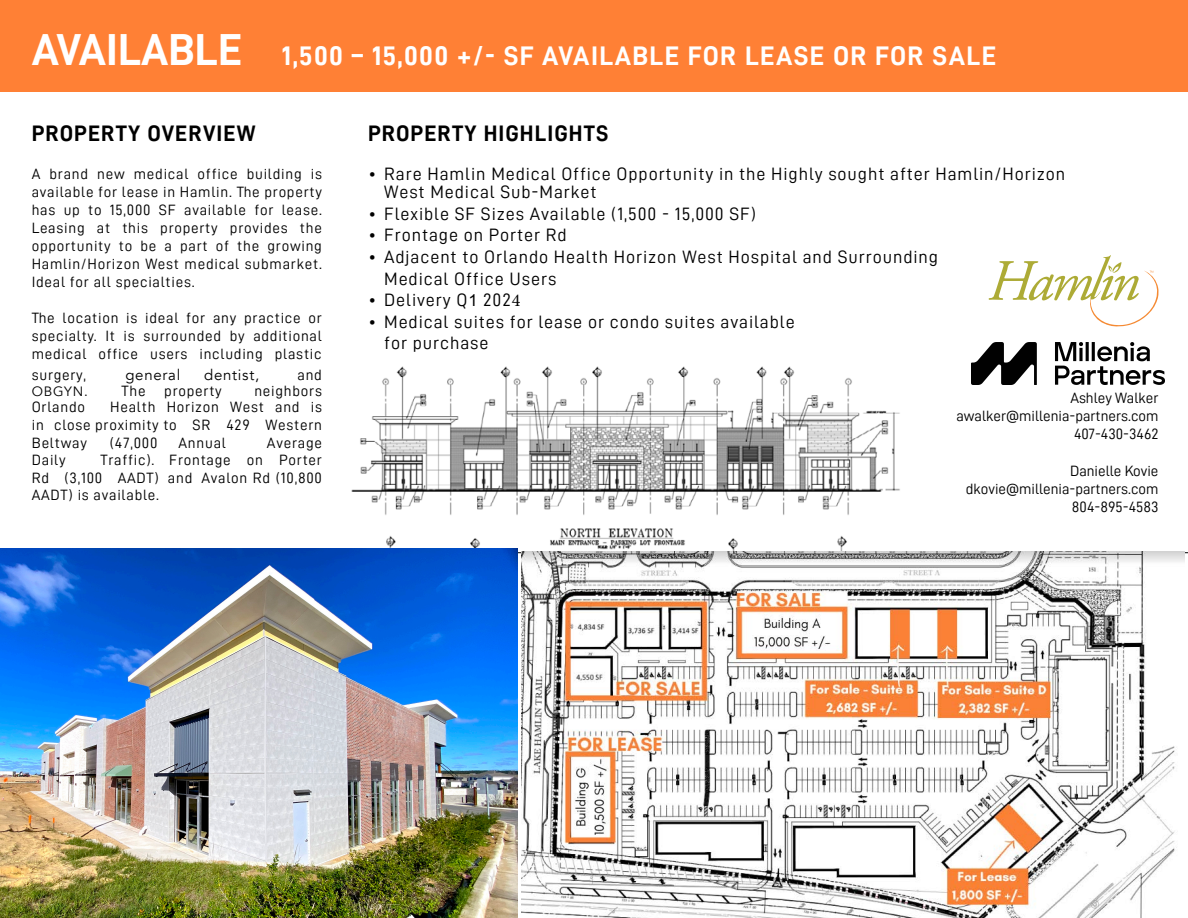
<style>
.page{position:relative;width:1188px;height:918px;background:#fff}
.page>*{position:absolute;margin:0;border:0;box-sizing:border-box;transform-origin:0 0}
.t1{font:45px "D DIN Bold";color:#fff}
.t2{font:27px "D DIN Bold";letter-spacing:.05em;color:#fff}
.t3{font:22.5px "D DIN Bold";letter-spacing:.05em;color:#000}
.t4{font:18px/21.6px "D DIN";letter-spacing:.05em;color:#000}
.t5{font:15px/18px "D DIN";letter-spacing:.05em;color:#000;text-align:justify}
.t6{font:15px/18px "D DIN";color:#000;text-align:right}
.t7{font:15px "Avenir";letter-spacing:.05em;color:#000}
.t8{font:13.5px "Avenir";letter-spacing:.055em;color:#000}
.s1{font-family:"Arial";font-size:16.5px}
.s2{font-family:"Minion Pro"}
</style>
<div class="page">
<hr style="left:0;top:552px;width:1188px;height:1px;background:#000">
<div style="left:0;top:0;width:1188px;height:91px;background:#ff8035"></div>
<img style="left:333px;top:366px;width:579px;height:186px">
<svg style="left:988px;top:255px;width:171px;height:72px"></svg>
<img style="left:972px;top:342px;width:193px;height:43px">
<img style="left:0;top:549px;width:517px;height:369px">
<img style="left:522px;top:552px;width:663px;height:366px">
<h1 class="t1" style="left:32px;top:25px;width:212px">AVAILABLE</h1>
<h2 class="t2" style="left:282px;top:41px;width:716px">1,500 – 15,000 +/- SF AVAILABLE FOR LEASE OR FOR SALE</h2>
<h3 class="t3" style="left:32px;top:121px;width:225px">PROPERTY OVERVIEW</h3>
<h3 class="t3" style="left:368px;top:121px;width:242px">PROPERTY HIGHLIGHTS</h3>
<p class="t5" style="left:32px;top:165px;width:292px">A brand new medical office building is available for lease in Hamlin. The property has up to 15,000 SF available for lease.<br>Leasing at this property provides the opportunity to be a part of the growing Hamlin/Horizon West medical submarket.<br>Ideal for all specialties.</p>
<p class="t5" style="left:32px;top:309px;width:292px">The location is ideal for any practice or specialty. It is surrounded by additional medical office users including plastic</p>
<p class="t5" style="left:32px;top:366px;width:56px">surgery,</p>
<p class="t7" style="left:125px;top:366px;width:57px">general</p>
<p class="t7" style="left:204px;top:366px;width:57px">dentist,</p>
<p class="t5" style="left:298px;top:366px;width:26px">and</p>
<p class="t8" style="left:32px;top:383px;width:58px">OBGYN.</p>
<p class="t5" style="left:122px;top:382px;width:102px">The property</p>
<p class="t5" style="left:254px;top:382px;width:69px">neighbors</p>
<p class="t5" style="left:32px;top:398px;width:55px">Orlando</p>
<p class="t4" style="left:384px;top:165px;width:683px;line-height:17.9px;text-indent:-16px">• Rare Hamlin Medical Office Opportunity in the Highly sought after Hamlin/Horizon<br>West Medical Sub-Market</p>
<p class="t4" style="left:368px;top:203px;width:389px">• Flexible SF Sizes Available (1,500 - 15,000 SF)</p>
<p class="t4" style="left:368px;top:224px;width:200px">• Frontage on Porter Rd</p>
<p class="t4" style="left:384px;top:246px;width:555px;text-indent:-16px">• Adjacent to Orlando Health Horizon West Hospital and Surrounding<br>Medical Office Users</p>
<p class="t4" style="left:368px;top:289px;width:154px">• Delivery Q<span class="s1">1</span> 202<span class="s2">4</span></p>
<p class="t4" style="left:384px;top:311px;width:412px;text-indent:-16px">• Medical suites for lease or condo suites available for purchase</p>
<p class="t6" style="left:956px;top:389px;width:204px">Ashley Walker awalker@millenia-partners.com<br>407-430-3462</p>
<p class="t5" style="left:32px;top:398px;width:292px;line-height:17.5px;text-indent:79px">Health Horizon West and is in close proximity to SR 429 Western Beltway</p>
<p class="t5" style="left:110px;top:433px;width:49px">(47,000</p>
<p class="t5" style="left:179px;top:433px;width:49px">Annual</p>
<p class="t5" style="left:267px;top:433px;width:57px">Average</p>
<p class="t5" style="left:32px;top:451px;width:292px;line-height:17.5px;text-indent:69px">Traffic). Frontage on Porter Rd (3,100 AADT) and Avalon Rd (10,800<br>AADT) is available.</p>
<p class="t5" style="left:32px;top:451px;width:35px">Daily</p>
<p class="t6" style="left:966px;top:461px;width:194px">Danielle Kovie dkovie@millenia-partners.com<br>804-895-4583</p>
</div>
